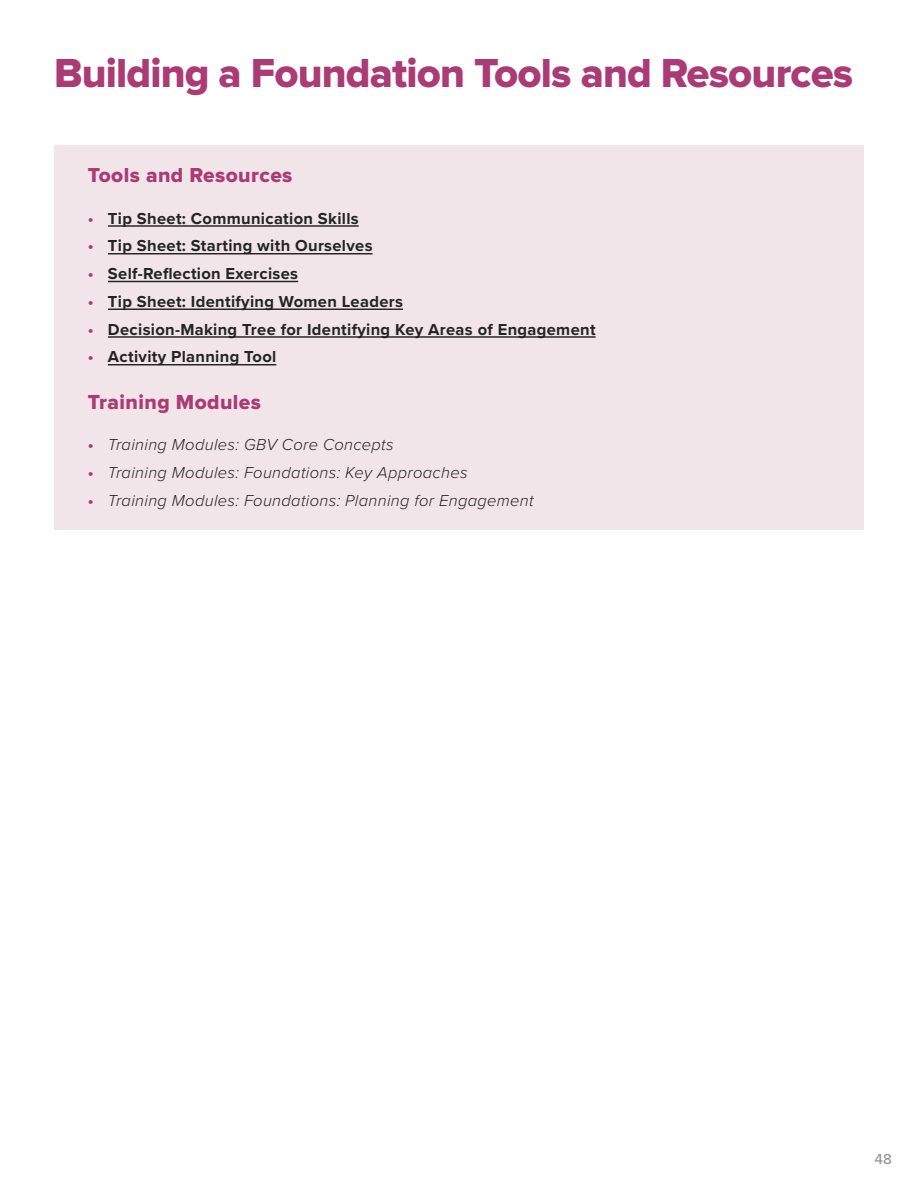
<style>
.page{position:relative;width:918px;height:1188px;background:#fff}
.page>*{position:absolute;margin:0;border:0;box-sizing:border-box;transform-origin:0 0}
.t1{font:42px "Proxima Nova Extrabld";letter-spacing:-.02em;color:#aa3b75}
.t2{font:21px "Proxima Nova Extrabld";letter-spacing:.02em;color:#aa3b75}
.t3{font:700 16.5px "Proxima Nova";letter-spacing:.02em;color:#242424}
.t4{font:italic 300 16.5px "Proxima Nova";letter-spacing:.02em;color:#242424}
.t5{font:500 15px "Proxima Nova";color:#939598}
.s1{color:#aa3b75}
.s2{font-weight:700;font-style:normal;color:#aa3b75}
</style>
<div class="page">
<div style="left:54px;top:146px;width:810px;height:68px;background:#f1e5e9"></div>
<div style="left:54px;top:211px;width:810px;height:36px;background:#f1e5e9"></div>
<hr style="left:108px;top:225px;width:251px;height:2px;background:#242424">
<div style="left:54px;top:238px;width:810px;height:37px;background:#f1e5e9"></div>
<hr style="left:108px;top:253px;width:265px;height:1px;background:#242424">
<div style="left:54px;top:266px;width:810px;height:37px;background:#f1e5e9"></div>
<hr style="left:108px;top:281px;width:190px;height:1px;background:#242424">
<div style="left:54px;top:294px;width:810px;height:37px;background:#f1e5e9"></div>
<hr style="left:108px;top:309px;width:295px;height:1px;background:#242424">
<div style="left:54px;top:322px;width:810px;height:36px;background:#f1e5e9"></div>
<hr style="left:108px;top:336px;width:488px;height:2px;background:#242424">
<div style="left:54px;top:349px;width:810px;height:37px;background:#f1e5e9"></div>
<hr style="left:108px;top:364px;width:168px;height:1px;background:#242424">
<div style="left:54px;top:372px;width:810px;height:68px;background:#f1e5e9"></div>
<div style="left:54px;top:437px;width:810px;height:37px;background:#f1e5e9"></div>
<div style="left:54px;top:465px;width:810px;height:37px;background:#f1e5e9"></div>
<div style="left:54px;top:493px;width:810px;height:36px;background:#f1e5e9"></div>
<h1 class="t1" style="left:54px;top:54px;width:801px">Building a Foundation Tools and Resources</h1>
<p class="t2" style="left:88px;top:166px;width:206px">Tools and Resources</p>
<p class="t3" style="left:88px;top:206px;width:272px"><span class="s1">•</span> Tip Sheet: Communication Skills</p>
<p class="t3" style="left:88px;top:234px;width:286px"><span class="s1">•</span> Tip Sheet: Starting with Ourselves</p>
<p class="t3" style="left:88px;top:261px;width:212px"><span class="s1">•</span> Self-Reflection Exercises</p>
<p class="t3" style="left:88px;top:289px;width:317px"><span class="s1">•</span> Tip Sheet: Identifying Women Leaders</p>
<p class="t3" style="left:88px;top:317px;width:509px"><span class="s1">•</span> Decision-Making Tree for Identifying Key Areas of Engagement</p>
<p class="t3" style="left:88px;top:345px;width:190px"><span class="s1">•</span> Activity Planning Tool</p>
<p class="t2" style="left:88px;top:392px;width:175px">Training Modules</p>
<p class="t4" style="left:88px;top:432px;width:307px"><span class="s2">•</span> Training Modules: GBV Core Concepts</p>
<p class="t4" style="left:88px;top:460px;width:381px"><span class="s2">•</span> Training Modules: Foundations: Key Approaches</p>
<p class="t4" style="left:88px;top:488px;width:447px"><span class="s2">•</span> Training Modules: Foundations: Planning for Engagement</p>
<p class="t5" style="left:875px;top:1148px;width:19px">48</p>
</div>
